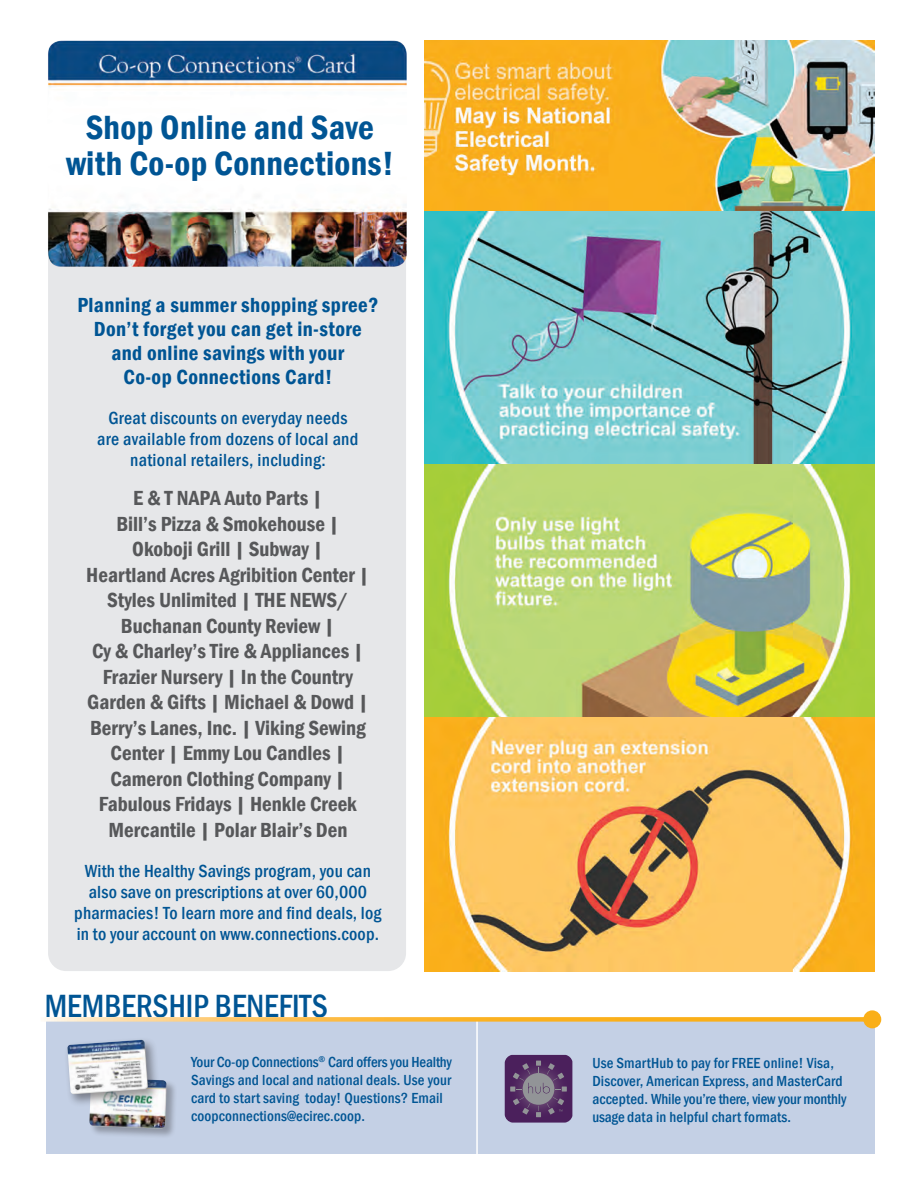
<style>
.page{position:relative;width:918px;height:1188px;background:#fff}
.page>*{position:absolute;margin:0;border:0;box-sizing:border-box;transform-origin:0 0}
._14_large_white_sans{font:600 condensed 34.5px/36px "Franklin Gothic";letter-spacing:.01em;color:#005594;text-align:center}
._14_large_sans_headl{font:500 condensed 33px "Franklin Gothic";color:#005594;scale:.95 1}
.t1{font:600 condensed 21px/25.5px "Franklin Gothic";color:#57585a;text-align:center}
.t2{font:600 condensed 21px/24px "Franklin Gothic";letter-spacing:.02em;color:#005594;text-align:center}
.t3{font:500 condensed 18px/21px "Franklin Gothic";letter-spacing:.01em;color:#005594;text-align:center}
.t4{font:500 condensed 15px/18px "Franklin Gothic";letter-spacing:.01em;color:#005594}
</style>
<div class="page">
<div style="left:46px;top:1019px;width:828px;height:135px;background:#c4d0e5"></div>
<div style="left:89px;top:1077px;width:89px;height:62px;background:#231f20;opacity:.33"></div>
<img style="left:89px;top:1078px;width:78px;height:51px">
<div style="left:64px;top:1037px;width:96px;height:70px;background:#231f20;opacity:.47"></div>
<img style="left:67px;top:1040px;width:81px;height:54px">
<hr style="left:476px;top:1019px;width:2px;height:157px;background:#fff">
<svg style="left:44px;top:1017px;width:819px;height:5px;background:#f7bf55"></svg>
<div style="left:863px;top:1010px;width:18px;height:18px;background:#faaf18;border-radius:9px"></div>
<svg style="left:505px;top:1055px;width:67px;height:68px;background:#60426e"></svg>
<div style="left:48px;top:212px;width:358px;height:759px;background:#e6e7e9;border-radius:18px"></div>
<img style="left:48px;top:40px;width:359px;height:227px">
<img style="left:425px;top:40px;width:450px;height:931px">
<p class="_14_large_white_sans" style="left:66px;top:109px;width:329px">Shop Online and Save with Co-op Connections!</p>
<p class="t2" style="left:77px;top:292px;width:302px">Planning a summer shopping spree?</p>
<p class="t2" style="left:94px;top:316px;width:270px">Don’t forget you can get in-store and online savings with your<br>Co-op Connections Card!</p>
<p class="t3" style="left:97px;top:408px;width:263px">Great discounts on everyday needs are available from dozens of local and national retailers, including:</p>
<p class="t1" style="left:86px;top:485px;width:285px">E &amp; T NAPA Auto Parts |<br>Bill’s Pizza &amp; Smokehouse |<br>Okoboji Grill | Subway |<br>Heartland Acres Agribition Center |<br>Styles Unlimited | THE NEWS/<br>Buchanan County Review |<br>Cy &amp; Charley’s Tire &amp; Appliances |<br>Frazier Nursery | In the Country<br>Garden &amp; Gifts | Michael &amp; Dowd |<br>Berry’s Lanes, Inc. | Viking Sewing<br>Center | Emmy Lou Candles |<br>Cameron Clothing Company |<br>Fabulous Fridays | Henkle Creek<br>Mercantile | Polar Blair’s Den</p>
<p class="t3" style="left:74px;top:861px;width:309px">With the Healthy Savings program, you can also save on prescriptions at over 60,000 pharmacies! To learn more and find deals, log in to your account on www.connections.coop.</p>
<p class="_14_large_sans_headl" style="left:45px;top:985px;width:300px">MEMBERSHIP BENEFITS</p>
<p class="t4" style="left:191px;top:1053px;width:262px">Your Co-op Connections<sup>®</sup> Card offers you Healthy Savings and local and national deals. Use your card to start saving today! Questions? Email coopconnections@ecirec.coop.</p>
<p class="t4" style="left:592px;top:1054px;width:256px">Use SmartHub to pay for FREE online! Visa, Discover, American Express, and MasterCard accepted. While you’re there, view your monthly usage data in helpful chart formats.</p>
</div>
